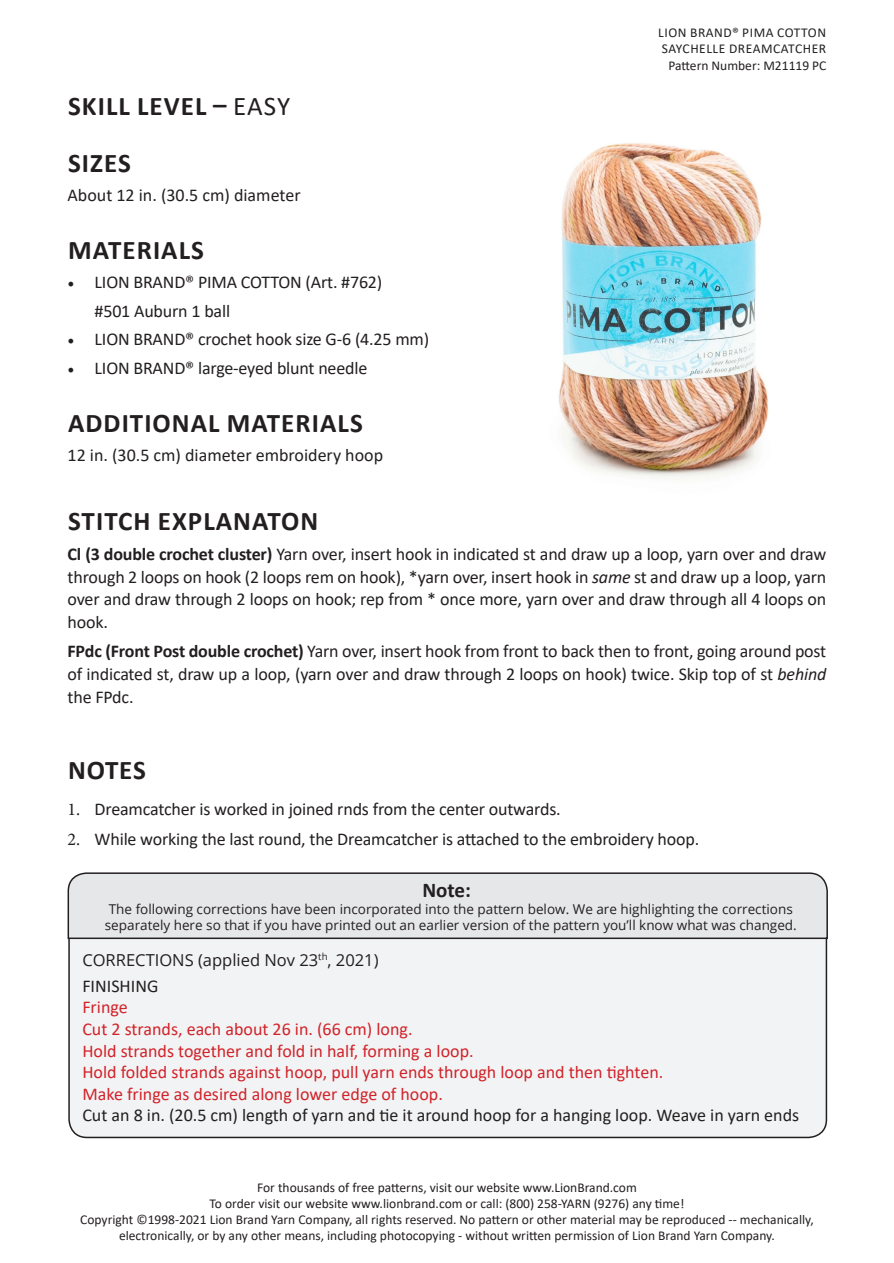
<style>
.page{position:relative;width:894px;height:1263px;background:#fff}
.page>*{position:absolute;margin:0;border:0;box-sizing:border-box;transform-origin:0 0}
.t1{font:700 27px "Calibri";letter-spacing:.04em;color:#231f20}
.t2{font:700 21px "Calibri";color:#231f20}
.t3{font:18px/22.6px "Calibri";letter-spacing:-.01em;color:#231f20;text-align:justify}
.t4{font:18px "Calibri";color:#d1232a}
.t5{font:16.5px "Open Sans";color:#231f20}
.t6{font:13.5px/16.2px "Calibri";color:#231f20;text-align:center}
.t7{font:13.5px/16.2px "Open Sans";color:#231f20}
.t8{font:13.5px/16.2px "Calibri";letter-spacing:.04em;color:#231f20;text-align:right}
.s1{font-weight:400}
.s2{font-family:"Minion Pro"}
.s3{font-weight:700}
.s4{font-style:italic}
</style>
<div class="page">
<img style="left:559px;top:143px;width:210px;height:337px">
<div style="left:69px;top:883px;width:757px;height:254px;background:#f2f3f4;border-radius:18px"></div>
<div style="left:67px;top:872px;width:761px;height:67px;background:#e6e7e9"></div>
<p class="t1" style="left:68px;top:87px;width:223px">SKILL LEVEL – <span class="s1">EASY</span></p>
<p class="t1" style="left:68px;top:144px;width:64px">SIZES</p>
<p class="t3" style="left:68px;top:183px;width:234px">About 12 in. (30.5 cm) diameter</p>
<p class="t1" style="left:68px;top:231px;width:137px">MATERIALS</p>
<p class="t3" style="left:68px;top:270px;width:316px"><span class="s2">•</span> LION BRAND® PIMA COTTON (Art. #762)</p>
<p class="t3" style="left:94px;top:299px;width:137px">#501 Auburn 1 ball</p>
<p class="t3" style="left:68px;top:328px;width:363px"><span class="s2">•</span> LION BRAND® crochet hook size G-6 (4.25 mm)</p>
<p class="t3" style="left:68px;top:356px;width:301px"><span class="s2">•</span> LION BRAND® large-eyed blunt needle</p>
<p class="t1" style="left:68px;top:404px;width:296px">ADDITIONAL MATERIALS</p>
<p class="t3" style="left:68px;top:443px;width:317px">12 in. (30.5 cm) diameter embroidery hoop</p>
<p class="t8" style="left:658px;top:24px;width:170px">LION BRAND® PIMA COTTON<br>SAYCHELLE DREAMCATCHER<br>Pattern Number: M21119 PC</p>
<p class="t1" style="left:68px;top:502px;width:252px">STITCH EXPLANATON</p>
<p class="t3" style="left:68px;top:542px;width:760px"><span class="s3">Cl (3 double crochet cluster)</span> Yarn over, insert hook in indicated st and draw up a loop, yarn over and draw through 2 loops on hook (2 loops rem on hook), *yarn over, insert hook in <span class="s4">same</span> st and draw up a loop, yarn over and draw through 2 loops on hook; rep from * once more, yarn over and draw through all 4 loops on hook.</p>
<p class="t3" style="left:68px;top:639px;width:760px"><span class="s3">FPdc (Front Post double crochet)</span> Yarn over, insert hook from front to back then to front, going around post of indicated st, draw up a loop, (yarn over and draw through 2 loops on hook) twice. Skip top of st <span class="s4">behind </span>the FPdc.</p>
<p class="t1" style="left:68px;top:751px;width:79px">NOTES</p>
<p class="t3" style="left:68px;top:797px;width:494px"><span class="s2">1.</span> Dreamcatcher is worked in joined rnds from the center outwards.</p>
<p class="t3" style="left:68px;top:827px;width:633px"><span class="s2">2.</span> While working the last round, the Dreamcatcher is attached to the embroidery hoop.</p>
<p class="t2" style="left:422px;top:875px;width:50px">Note:</p>
<p class="t7" style="left:105px;top:900px;width:693px">The following corrections have been incorporated into the pattern below. We are highlighting the corrections separately here so that if you have printed out an earlier version of the pattern you’ll know what was changed.</p>
<p class="t5" style="left:82px;top:948px;width:297px">CORRECTIONS (applied Nov 23<sup>th</sup>, 2021)</p>
<p class="t3" style="left:82px;top:974px;width:77px">FINISHING</p>
<p class="t4" style="left:82px;top:995px;width:47px">Fringe</p>
<p class="t4" style="left:82px;top:1016px;width:331px">Cut 2 strands, each about 26 in. (66 cm) long.</p>
<p class="t4" style="left:82px;top:1038px;width:392px">Hold strands together and fold in half, forming a loop.</p>
<p class="t4" style="left:82px;top:1059px;width:582px">Hold folded strands against hoop, pull yarn ends through loop and then tighten.</p>
<p class="t4" style="left:82px;top:1081px;width:362px">Make fringe as desired along lower edge of hoop.</p>
<p class="t3" style="left:82px;top:1103px;width:718px">Cut an 8 in. (20.5 cm) length of yarn and tie it around hoop for a hanging loop. Weave in yarn ends</p>
<p class="t6" style="left:80px;top:1178px;width:734px">For thousands of free patterns, visit our website www.LionBrand.com<br>To order visit our website www.lionbrand.com or call: (800) 258-YARN (9276) any time!<br>Copyright ©1998-2021 Lion Brand Yarn Company, all rights reserved. No pattern or other material may be reproduced -- mechanically, electronically, or by any other means, including photocopying - without written permission of Lion Brand Yarn Company.</p>
</div>
